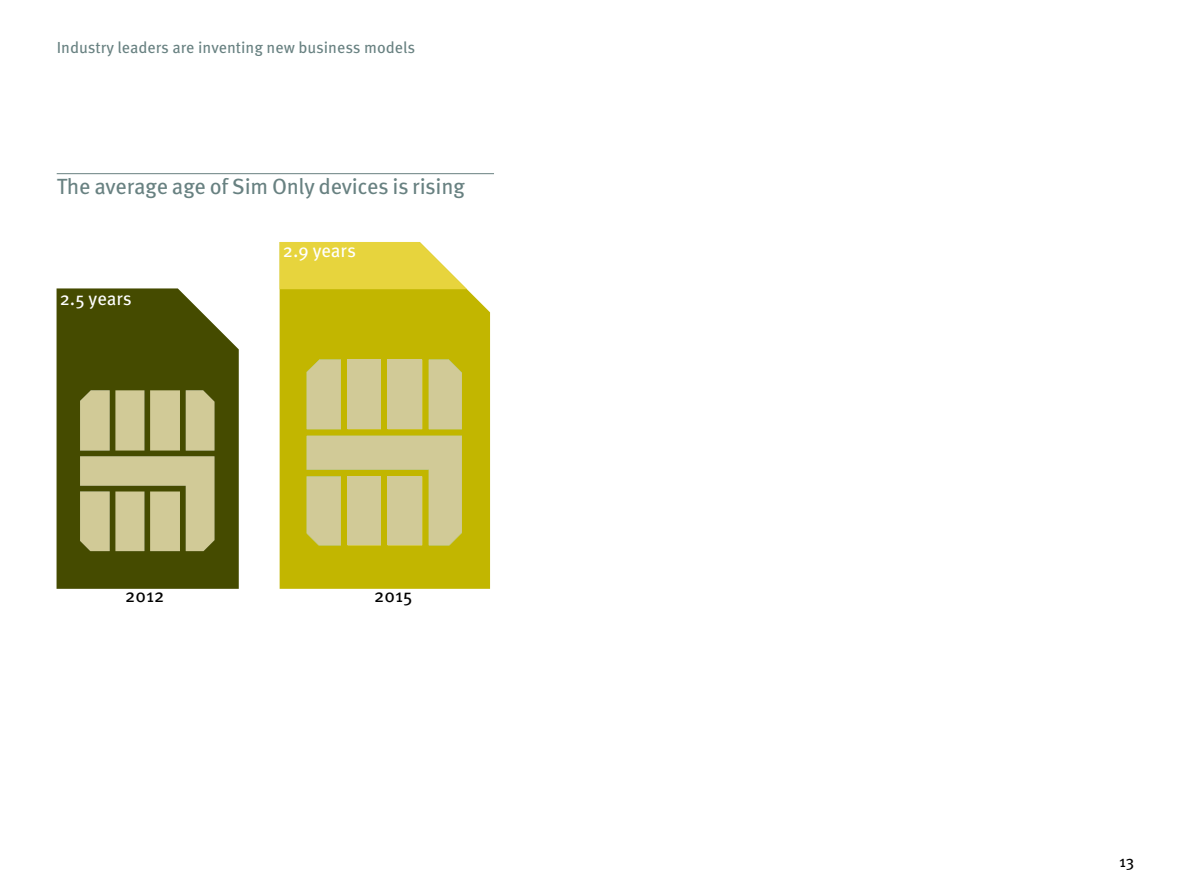
<style>
.page{position:relative;width:1191px;height:893px;background:#fff}
.page>*{position:absolute;margin:0;border:0;box-sizing:border-box;transform-origin:0 0}
.t1{font:22px "Meta OT";letter-spacing:-.01em;color:#688181}
.t2{font:18.6px "Meta OT";letter-spacing:-.005em;color:#fff}
.t3{font:18.6px "Meta OT";color:#000}
.t4{font:16px "Meta OT";color:#688181}
.t5{font:16px "Meta OT";color:#000}
</style>
<div class="page">
<hr style="left:57px;top:173px;width:437px;height:1px;background:#688181">
<svg style="left:57px;top:288px;width:182px;height:301px;background:#7b7c3c"></svg>
<div style="left:280px;top:289px;width:210px;height:300px;background:#c2b600"></div>
<svg style="left:280px;top:242px;width:187px;height:47px;background:#e9d955"></svg>
<div style="left:388px;top:360px;width:34px;height:69px;background:#d1ca97"></div>
<div style="left:429px;top:360px;width:33px;height:69px;background:#d1ca97"></div>
<svg style="left:307px;top:436px;width:155px;height:109px;background:#cec783"></svg>
<div style="left:347px;top:360px;width:34px;height:69px;background:#d1ca97"></div>
<div style="left:307px;top:360px;width:34px;height:69px;background:#d1ca97"></div>
<p class="t4" style="left:57px;top:38px;width:360px">Industry leaders are inventing new business models</p>
<h1 class="t1" style="left:57px;top:172px;width:410px">The average age of Sim Only devices is rising</h1>
<p class="t2" style="left:60px;top:287px;width:74px">2.5 years</p>
<p class="t2" style="left:283px;top:239px;width:75px">2.9 years</p>
<p class="t3" style="left:125px;top:584px;width:41px">2012</p>
<p class="t3" style="left:374px;top:584px;width:40px">2015</p>
<p class="t5" style="left:1119px;top:852px;width:17px">13</p>
</div>
